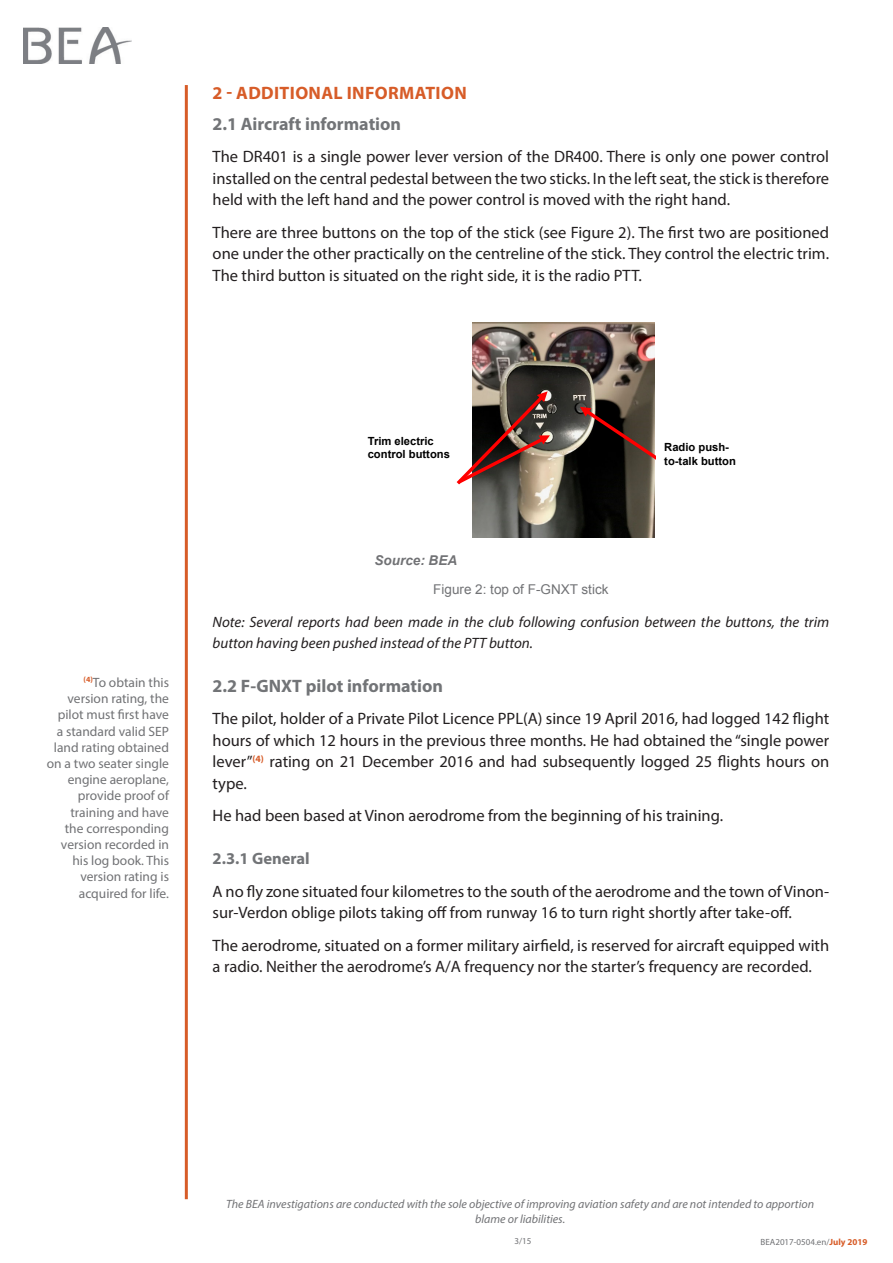
<style>
.page{position:relative;width:893px;height:1263px;background:#fff}
.page>*{position:absolute;margin:0;border:0;box-sizing:border-box;transform-origin:0 0}
.Titre_2{font:700 18px "Myriad Pro";color:#727477}
.Titre_1{font:700 18px "Myriad Pro";letter-spacing:.02em;color:#d75c28}
.t1{font:16.5px/21.6px "Myriad Pro";color:#231f20;text-align:justify}
.Titre_3{font:700 16.5px "Myriad Pro";color:#727477}
.Remarque{font:italic 15px/21.6px "Myriad Pro";color:#231f20}
.Note{font:13.5px/16.2px "Myriad Pro";color:#717275;text-align:right}
.Légende{font:13.5px "Arial";color:#717275}
.Légende-2{font:italic 700 13.5px "Arial";color:#717275}
.t2{font:italic 12px/14.4px "Myriad Pro";color:#717275;text-align:center}
.t3{font:700 11.25px/13px "Arial";color:#000}
.t4{font:9px "Myriad Pro";color:#717275}
.s1{font-weight:700;color:#d75c28}
</style>
<div class="page">
<hr style="left:185px;top:85px;width:3px;height:1114px;background:#d75c28">
<img style="left:23px;top:28px;width:109px;height:36px">
<img style="left:473px;top:322px;width:181px;height:215px">
<svg style="left:580px;top:407px;width:76px;height:54px"></svg>
<svg style="left:457px;top:391px;width:93px;height:93px"></svg>
<p class="Titre_1" style="left:213px;top:81px;width:256px">2 - ADDITIONAL INFORMATION</p>
<p class="Titre_2" style="left:213px;top:112px;width:190px">2.1 Aircraft information</p>
<p class="t1" style="left:213px;top:145px;width:618px">The DR401 is a single power lever version of the DR400. There is only one power control installed on the central pedestal between the two sticks. In the left seat, the stick is therefore held with the left hand and the power control is moved with the right hand.</p>
<p class="t1" style="left:213px;top:221px;width:618px">There are three buttons on the top of the stick (see Figure 2). The first two are positioned one under the other practically on the centreline of the stick. They control the electric trim.<br>The third button is situated on the right side, it is the radio PTT.</p>
<p class="Note" style="left:47px;top:674px;width:124px"><sup>(4)</sup>To obtain this version rating, the pilot must first have<br>a standard valid SEP land rating obtained on a two seater single engine aeroplane, provide proof of training and have<br>the corresponding version recorded in his log book. This version rating is acquired for life.</p>
<p class="t3" style="left:368px;top:435px;width:84px">Trim electric control buttons</p>
<p class="t3" style="left:664px;top:441px;width:73px">Radio push&shy;to-talk button</p>
<p class="Légende-2" style="left:375px;top:551px;width:84px">Source: BEA</p>
<p class="Légende" style="left:433px;top:581px;width:177px">Figure 2: top of F-GNXT stick</p>
<p class="Remarque" style="left:213px;top:611px;width:618px">Note: Several reports had been made in the club following confusion between the buttons, the trim button having been pushed instead of the PTT button.</p>
<p class="Titre_2" style="left:213px;top:674px;width:232px">2.2 F-GNXT pilot information</p>
<p class="t1" style="left:213px;top:707px;width:618px">The pilot, holder of a Private Pilot Licence PPL(A) since 19 April 2016, had logged 142 flight hours of which 12 hours in the previous three months. He had obtained the “single power lever”<sup>(4)</sup> rating on 21 December 2016 and had subsequently logged 25 flights hours on type.</p>
<p class="t1" style="left:213px;top:805px;width:512px">He had been based at Vinon aerodrome from the beginning of his training.</p>
<p class="Titre_3" style="left:213px;top:848px;width:99px">2.3.1 General</p>
<p class="t1" style="left:213px;top:880px;width:618px">A no fly zone situated four kilometres to the south of the aerodrome and the town of Vinon&shy;sur-Verdon oblige pilots taking off from runway 16 to turn right shortly after take-off.</p>
<p class="t1" style="left:213px;top:934px;width:618px">The aerodrome, situated on a former military airfield, is reserved for aircraft equipped with a radio. Neither the aerodrome’s A/A frequency nor the starter’s frequency are recorded.</p>
<p class="t2" style="left:226px;top:1197px;width:589px">The BEA investigations are conducted with the sole objective of improving aviation safety and are not intended to apportion blame or liabilities.</p>
<p class="t4" style="left:761px;top:1236px;width:108px">BEA2017-0504.en/<span class="s1">July 2019</span></p>
<p class="t4" style="left:515px;top:1236px;width:18px">3/15</p>
</div>
